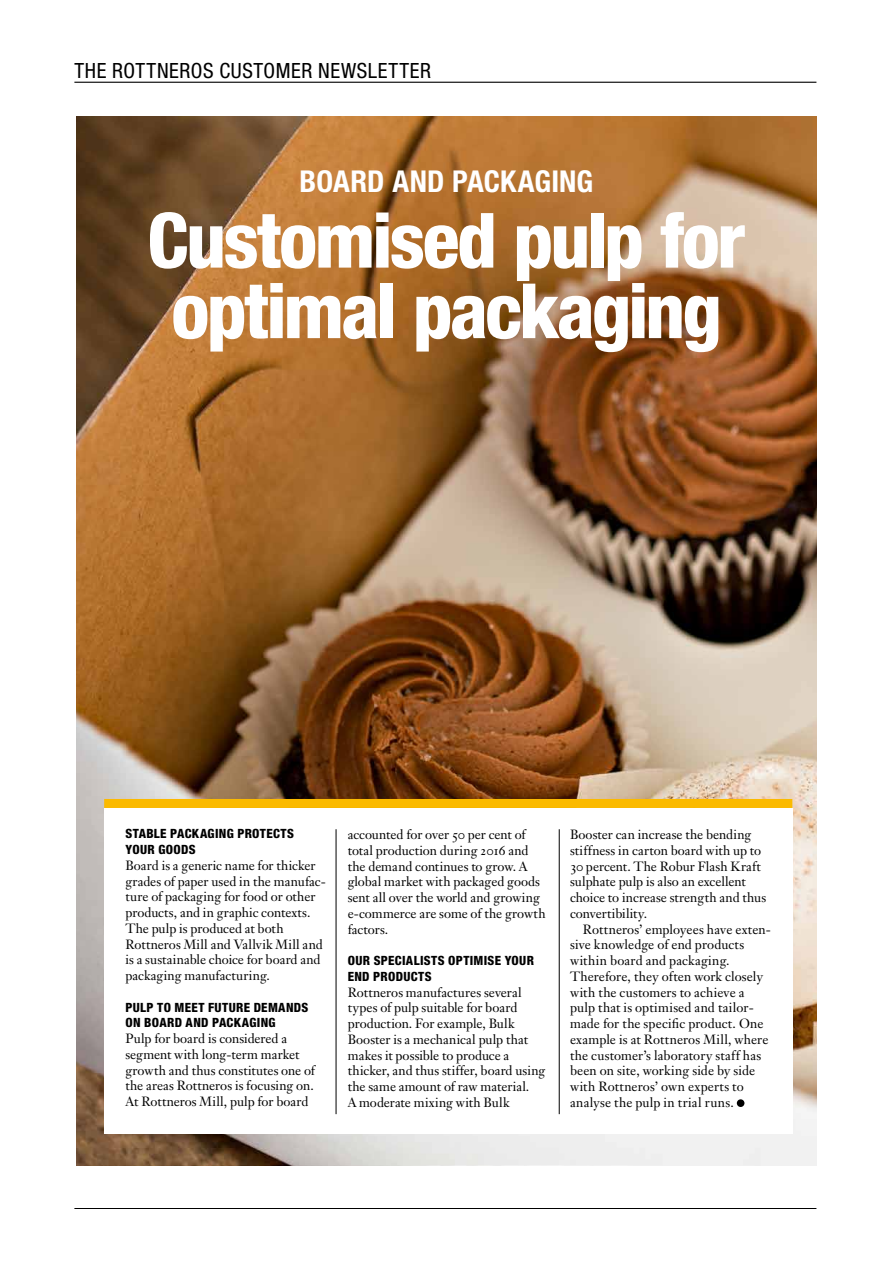
<style>
.page{position:relative;width:893px;height:1263px;background:#fff}
.page>*{position:absolute;margin:0;border:0;box-sizing:border-box;transform-origin:0 0}
.t1{font:800 condensed 76.35px/70.5px "Helvetica Neue LT Std";letter-spacing:-.035em;color:#fff;text-align:center}
.t2{font:700 condensed 30.15px "Helvetica Neue LT Std";letter-spacing:.005em;color:#fff}
.t3{font:condensed 21px "Helvetica Neue LT Std";letter-spacing:.025em;color:#000}
.t4{font:13.2px/15.8px "Janson Text LT Std";color:#000}
.t5{font:800 condensed 12.75px/15.8px "Helvetica Neue LT Std";letter-spacing:.025em;color:#000}
</style>
<div class="page">
<img style="left:77px;top:116px;width:739px;height:1049px">
<hr style="left:74px;top:1208px;width:742px;height:1px;background:#000">
<hr style="left:74px;top:82px;width:742px;height:1px;background:#000">
<div style="left:104px;top:808px;width:688px;height:326px;background:#fff"></div>
<div style="left:737px;top:1099px;width:7px;height:8px;background:#000;border-radius:50%"></div>
<hr style="left:336px;top:829px;width:1px;height:285px;background:#000">
<hr style="left:559px;top:829px;width:1px;height:285px;background:#000">
<div style="left:104px;top:799px;width:688px;height:9px;background:#fbba00"></div>
<h3 class="t3" style="left:74px;top:58px;width:358px">THE ROTTNEROS CUSTOMER NEWSLETTER</h3>
<h2 class="t2" style="left:300px;top:163px;width:295px">BOARD AND PACKAGING</h2>
<h1 class="t1" style="left:147px;top:204px;width:600px">Customised pulp for optimal packaging</h1>
<p class="t5" style="left:125px;top:826px;width:170px">STABLE PACKAGING PROTECTS<br>YOUR GOODS</p>
<p class="t4" style="left:125px;top:857px;width:202px">Board is a generic name for thicker grades of paper used in the manufac&shy;ture of packaging for food or other products, and in graphic contexts.<br>The pulp is produced at both Rottneros Mill and Vallvik Mill and is a sustainable choice for board and packaging manufacturing.</p>
<p class="t5" style="left:125px;top:999px;width:184px">PULP TO MEET FUTURE DEMANDS<br>ON BOARD AND PACKAGING</p>
<p class="t4" style="left:125px;top:1030px;width:191px">Pulp for board is considered a segment with long-term market growth and thus constitutes one of the areas Rottneros is focusing on.<br>At Rottneros Mill, pulp for board</p>
<p class="t4" style="left:348px;top:827px;width:199px">accounted for over 50 per cent of total production during 2016 and the demand continues to grow. A global market with packaged goods sent all over the world and growing e-commerce are some of the growth factors.</p>
<p class="t5" style="left:348px;top:952px;width:188px">OUR SPECIALISTS OPTIMISE YOUR<br>END PRODUCTS</p>
<p class="t4" style="left:348px;top:984px;width:199px">Rottneros manufactures several types of pulp suitable for board production. For example, Bulk<br>Booster is a mechanical pulp that makes it possible to produce a thicker, and thus stiffer, board using the same amount of raw material.<br>A moderate mixing with Bulk</p>
<p class="t4" style="left:570px;top:827px;width:198px">Booster can increase the bending stiffness in carton board with up to<br>30 percent. The Robur Flash Kraft sulphate pulp is also an excellent choice to increase strength and thus convertibility.</p>
<p class="t4" style="left:570px;top:921px;width:202px;text-indent:13px">Rottneros’ employees have exten&shy;sive knowledge of end products within board and packaging.<br>Therefore, they often work closely with the customers to achieve a pulp that is optimised and tailor&shy;made for the specific product. One example is at Rottneros Mill, where the customer’s laboratory staff has been on site, working side by side with Rottneros’ own experts to analyse the pulp in trial runs.</p>
</div>
